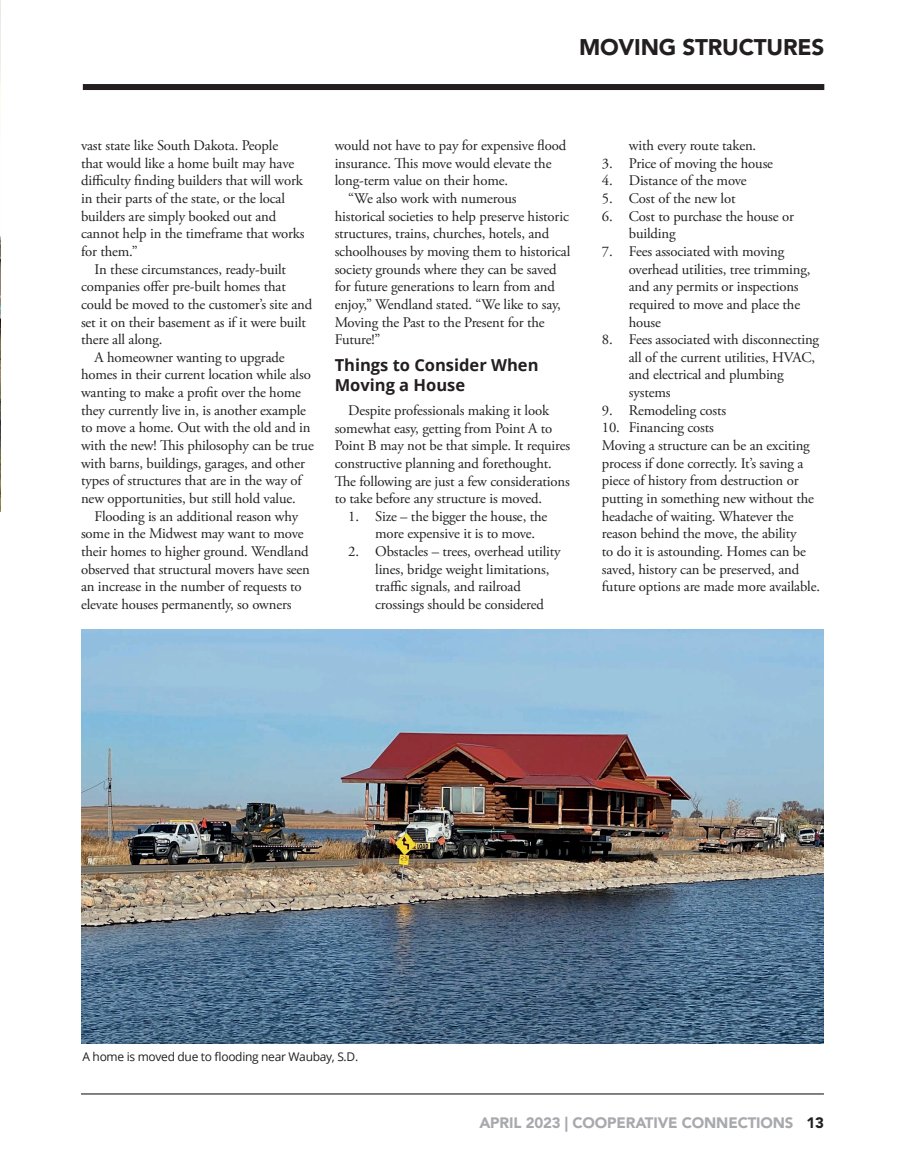
<style>
.page{position:relative;width:905px;height:1175px;background:#fff}
.page>*{position:absolute;margin:0;border:0;box-sizing:border-box;transform-origin:0 0}
.t1{font:900 22.5px "Avenir LT Pro";letter-spacing:-.01em;color:#231f20}
.t2{font:700 16.5px/19.8px "Open Sans";color:#231f20}
.t3{font:900 15px "Avenir LT Pro";letter-spacing:-.01em;color:#a8a9ad}
.t4{font:14.7px/17.7px "Adobe Garamond Pro";letter-spacing:-.01em;color:#231f20}
.t5{font:12px "Open Sans";letter-spacing:-.025em;color:#231f20}
.s1{color:#231f20}
</style>
<div class="page">
<img style="left:0;top:1px;width:1px;height:510px">
<hr style="left:81px;top:1093px;width:743px;height:1px;background:#231f20">
<img style="left:81px;top:629px;width:743px;height:414px">
<div style="left:83px;top:84px;width:741px;height:6px;background:#231f20"></div>
<h1 class="t1" style="left:579px;top:33px;width:247px">MOVING STRUCTURES</h1>
<p class="t4" style="left:81px;top:137px;width:225px">vast state like South Dakota. People<br>that would like a home built may have difficulty finding builders that will work in their parts of the state, or the local builders are simply booked out and cannot help in the timeframe that works for them.”</p>
<p class="t4" style="left:94px;top:260px;width:193px">In these circumstances, ready-built</p>
<p class="t4" style="left:81px;top:278px;width:206px">companies offer pre-built homes that</p>
<p class="t4" style="left:81px;top:296px;width:233px">could be moved to the customer’s site and</p>
<p class="t4" style="left:81px;top:313px;width:226px">set it on their basement as if it were built</p>
<p class="t4" style="left:81px;top:331px;width:83px">there all along.</p>
<p class="t4" style="left:94px;top:349px;width:192px">A homeowner wanting to upgrade</p>
<p class="t4" style="left:81px;top:366px;width:231px">homes in their current location while also</p>
<p class="t4" style="left:81px;top:384px;width:221px">wanting to make a profit over the home</p>
<p class="t4" style="left:81px;top:402px;width:226px">they currently live in, is another example</p>
<p class="t4" style="left:81px;top:419px;width:231px">to move a home. Out with the old and in</p>
<p class="t4" style="left:81px;top:437px;width:234px">with the new! This philosophy can be true</p>
<p class="t4" style="left:81px;top:455px;width:225px">with barns, buildings, garages, and other</p>
<p class="t4" style="left:81px;top:472px;width:222px">types of structures that are in the way of</p>
<p class="t4" style="left:81px;top:490px;width:216px">new opportunities, but still hold value.</p>
<p class="t4" style="left:94px;top:507px;width:205px">Flooding is an additional reason why</p>
<p class="t4" style="left:81px;top:525px;width:224px">some in the Midwest may want to move</p>
<p class="t4" style="left:81px;top:543px;width:229px">their homes to higher ground. Wendland</p>
<p class="t4" style="left:81px;top:560px;width:230px">observed that structural movers have seen</p>
<p class="t4" style="left:81px;top:578px;width:222px">an increase in the number of requests to</p>
<p class="t4" style="left:81px;top:596px;width:212px">elevate houses permanently, so owners</p>
<p class="t4" style="left:335px;top:137px;width:233px">would not have to pay for expensive flood</p>
<p class="t4" style="left:335px;top:155px;width:218px">insurance. This move would elevate the</p>
<p class="t4" style="left:335px;top:172px;width:175px">long-term value on their home.</p>
<p class="t4" style="left:348px;top:190px;width:170px">“We also work with numerous</p>
<p class="t4" style="left:335px;top:208px;width:236px">historical societies to help preserve historic</p>
<p class="t4" style="left:335px;top:225px;width:216px">structures, trains, churches, hotels, and</p>
<p class="t4" style="left:335px;top:243px;width:237px">schoolhouses by moving them to historical</p>
<p class="t4" style="left:335px;top:260px;width:223px">society grounds where they can be saved</p>
<p class="t4" style="left:335px;top:278px;width:222px">for future generations to learn from and</p>
<p class="t4" style="left:335px;top:296px;width:228px">enjoy,” Wendland stated. “We like to say,</p>
<p class="t4" style="left:335px;top:313px;width:211px">Moving the Past to the Present for the</p>
<p class="t4" style="left:335px;top:331px;width:47px">Future!”</p>
<p class="t2" style="left:334px;top:354px;width:205px">Things to Consider When<br>Moving a House</p>
<p class="t4" style="left:335px;top:402px;width:237px;text-indent:13px">Despite professionals making it look somewhat easy, getting from Point A to Point B may not be that simple. It requires constructive planning and forethought.<br>The following are just a few considerations to take before any structure is moved.</p>
<p class="t4" style="left:375px;top:508px;width:174px;text-indent:-27px">1. Size – the bigger the house, the more expensive it is to move.</p>
<p class="t4" style="left:375px;top:543px;width:187px;text-indent:-27px">2. Obstacles – trees, overhead utility lines, bridge weight limitations, traffic signals, and railroad crossings should be considered</p>
<p class="t4" style="left:629px;top:137px;width:129px">with every route taken.</p>
<p class="t4" style="left:602px;top:155px;width:173px">3. Price of moving the house</p>
<p class="t4" style="left:602px;top:172px;width:146px">4. Distance of the move</p>
<p class="t4" style="left:602px;top:190px;width:135px">5. Cost of the new lot</p>
<p class="t4" style="left:629px;top:208px;width:167px;text-indent:-27px">6. Cost to purchase the house or building</p>
<p class="t4" style="left:629px;top:243px;width:183px;text-indent:-27px">7. Fees associated with moving overhead utilities, tree trimming, and any permits or inspections required to move and place the house</p>
<p class="t4" style="left:629px;top:331px;width:192px;text-indent:-27px">8. Fees associated with disconnecting all of the current utilities, HVAC, and electrical and plumbing systems</p>
<p class="t4" style="left:602px;top:402px;width:126px">9. Remodeling costs</p>
<p class="t4" style="left:602px;top:419px;width:220px">10. Financing costs<br>Moving a structure can be an exciting process if done correctly. It’s saving a piece of history from destruction or putting in something new without the headache of waiting. Whatever the reason behind the move, the ability<br>to do it is astounding. Homes can be saved, history can be preserved, and future options are made more available.</p>
<p class="t5" style="left:82px;top:1048px;width:277px">A home is moved due to flooding near Waubay, S.D.</p>
<p class="t3" style="left:479px;top:1113px;width:346px">APRIL 2023 | COOPERATIVE CONNECTIONS <span class="s1">13</span></p>
</div>
